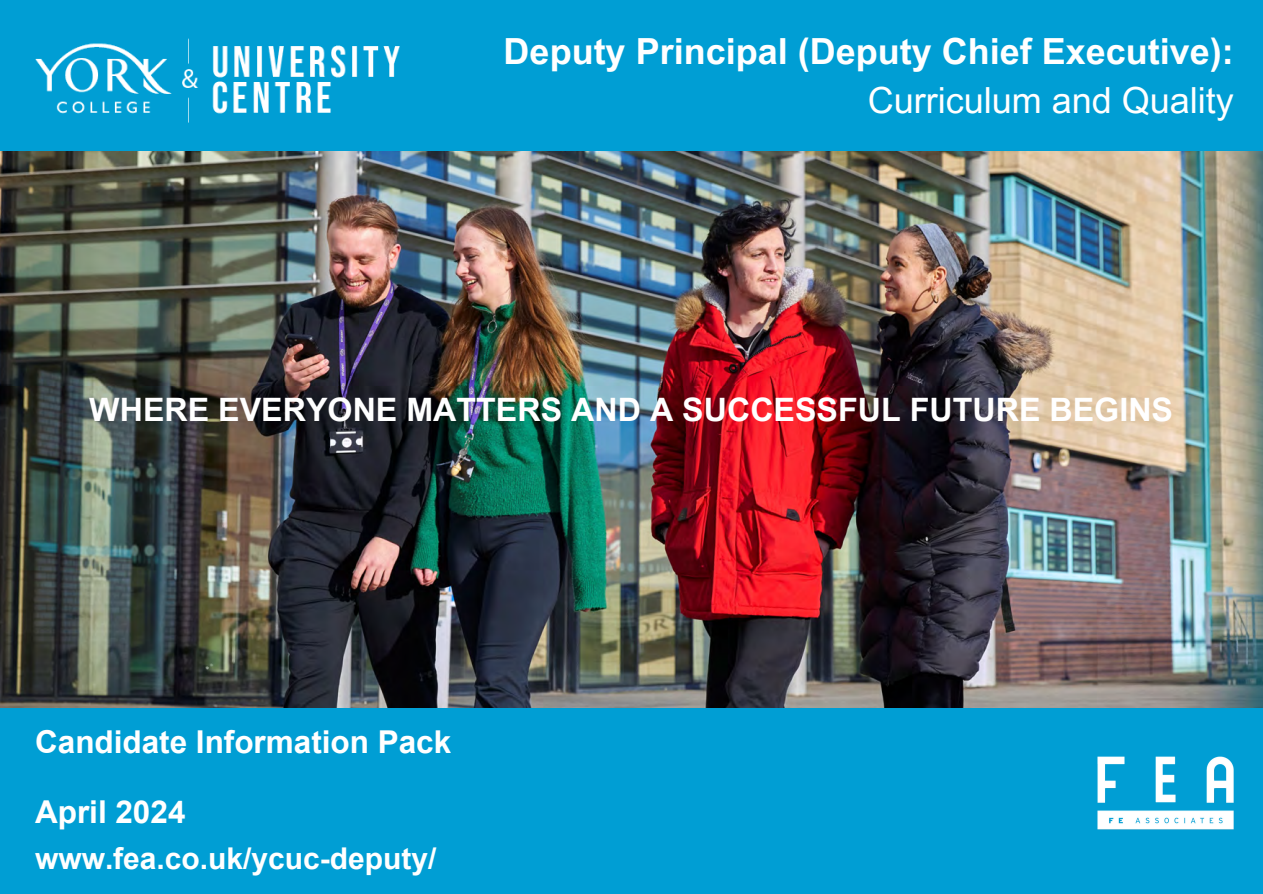
<style>
.page{position:relative;width:1263px;height:894px;background:#fff}
.page>*{position:absolute;margin:0;border:0;box-sizing:border-box;transform-origin:0 0}
.t1{font:700 36px/49.5px "Arial MT Pro";color:#fff;text-align:right}
.t2{font:700 32.25px "Arial MT Pro";color:#fff}
.t3{font:700 31.5px "Arial";color:#fff}
.t4{font:700 30px "Arial";color:#fff}
.s1{font-weight:400}
</style>
<div class="page">
<div style="left:0;top:0;width:1263px;height:151px;background:#009ed4"></div>
<img style="left:35px;top:38px;width:365px;height:84px">
<div style="left:0;top:707px;width:1263px;height:186px;background:#009ed4"></div>
<img style="left:1097px;top:756px;width:136px;height:74px">
<img style="left:0;top:151px;width:1263px;height:556px">
<h2 class="t1" style="left:504px;top:31px;width:732px">Deputy Principal (Deputy Chief Executive):<br><span class="s1">Curriculum and Quality</span></h2>
<p class="t2" style="left:89px;top:397px;width:1085px">WHERE EVERYONE MATTERS AND A SUCCESSFUL FUTURE BEGINS</p>
<p class="t3" style="left:35px;top:724px;width:418px">Candidate Information Pack</p>
<p class="t3" style="left:35px;top:793px;width:152px">April 2024</p>
<p class="t4" style="left:35px;top:841px;width:403px">www.fea.co.uk/ycuc-deputy/</p>
</div>
